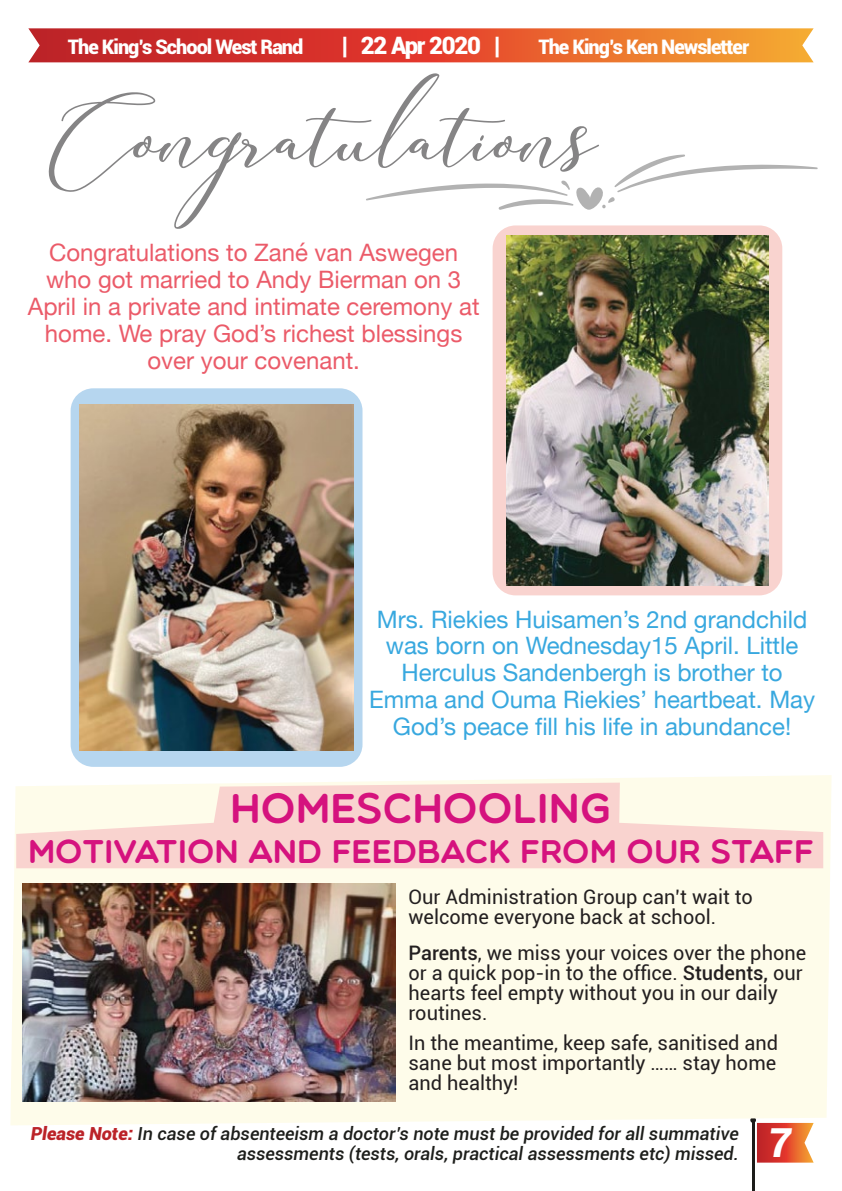
<style>
.page{position:relative;width:842px;height:1191px;background:#fff}
.page>*{position:absolute;margin:0;border:0;box-sizing:border-box;transform-origin:0 0}
.t1{font:88px "Strong Farmhouse";color:#858485}
.t2{font:42px "Multicolore";color:#d5127e}
.t3{font:italic 900 40px "Roboto";color:#fff}
.t4{font:33px "Multicolore";color:#d5127e}
.t5{font:24px/26.8px "Helvetica Neue";color:#38a8df;text-align:center}
.t6{font:24px/26.8px "Helvetica Neue";color:#eb5b69;text-align:center}
.t7{font:900 24px "Roboto";letter-spacing:-.05em;color:#fff}
.t8{font:20px/20px "Roboto";color:#231f20}
.t9{font:900 20px "Roboto";letter-spacing:-.05em;color:#fff}
.t10{font:italic 500 18px/19.6px "Roboto";color:#1d1e1b;text-align:right}
.s1{font-weight:500}
.s2{font-weight:900;color:#bb2328}
</style>
<div class="page">
<div style="left:71px;top:388px;width:291px;height:379px;background:#b6d6ef;border-radius:23px"></div>
<img style="left:80px;top:405px;width:273px;height:345px">
<div style="left:493px;top:225px;width:289px;height:370px;background:#f9d3cf;border-radius:23px"></div>
<hr style="left:752px;top:1120px;width:2px;height:71px;background:#1d1c1a">
<svg style="left:754px;top:1125px;width:60px;height:37px;background:#dc5d44"></svg>
<svg style="left:28px;top:28px;width:786px;height:34px;background:#de5431"></svg>
<svg style="left:366px;top:154px;width:452px;height:56px"></svg>
<img style="left:506px;top:235px;width:263px;height:350px">
<svg style="left:10px;top:775px;width:821px;height:350px;background:#fdfaea"></svg>
<svg style="left:16px;top:782px;width:807px;height:86px;background:#faded6"></svg>
<img style="left:22px;top:883px;width:373px;height:218px">
<p class="t9" style="left:68px;top:32px;width:237px">The King’s School West Rand</p>
<p class="t7" style="left:342px;top:28px;width:160px">| 22 Apr 2020 |</p>
<p class="t9" style="left:538px;top:32px;width:212px">The King’s Ken Newsletter</p>
<h1 class="t1" style="left:49px;top:77px;width:551px">Congratulations</h1>
<p class="t6" style="left:28px;top:241px;width:453px">Congratulations to Zané van Aswegen who got married to Andy Bierman on 3<br>April in a private and intimate ceremony at home. We pray God’s richest blessings over your covenant.</p>
<p class="t5" style="left:369px;top:607px;width:447px">Mrs. Riekies Huisamen’s 2nd grandchild was born on Wednesday15 April. Little Herculus Sandenbergh is brother to Emma and Ouma Riekies’ heartbeat. May God’s peace fill his life in abundance!</p>
<h2 class="t2" style="left:230px;top:783px;width:383px">HOMESCHOOLING</h2>
<h3 class="t4" style="left:28px;top:831px;width:787px">MOTIVATION AND FEEDBACK FROM OUR STAFF</h3>
<p class="t8" style="left:408px;top:886px;width:346px">Our Administration Group can’t wait to welcome everyone back at school.</p>
<p class="t8" style="left:408px;top:942px;width:399px"><span class="s1">Parents</span>, we miss your voices over the phone or a quick pop-in to the office. <span class="s1">Students,</span> our hearts feel empty without you in our daily routines.</p>
<p class="t8" style="left:408px;top:1032px;width:371px;text-align:justify">In the meantime, keep safe, sanitised and sane but most importantly …… stay home and healthy!</p>
<p class="t10" style="left:31px;top:1123px;width:710px"><span class="s2">Please Note:</span> In case of absenteeism a doctor’s note must be provided for all summative assessments (tests, orals, practical assessments etc) missed.</p>
<h3 class="t3" style="left:768px;top:1114px;width:25px">7</h3>
</div>
